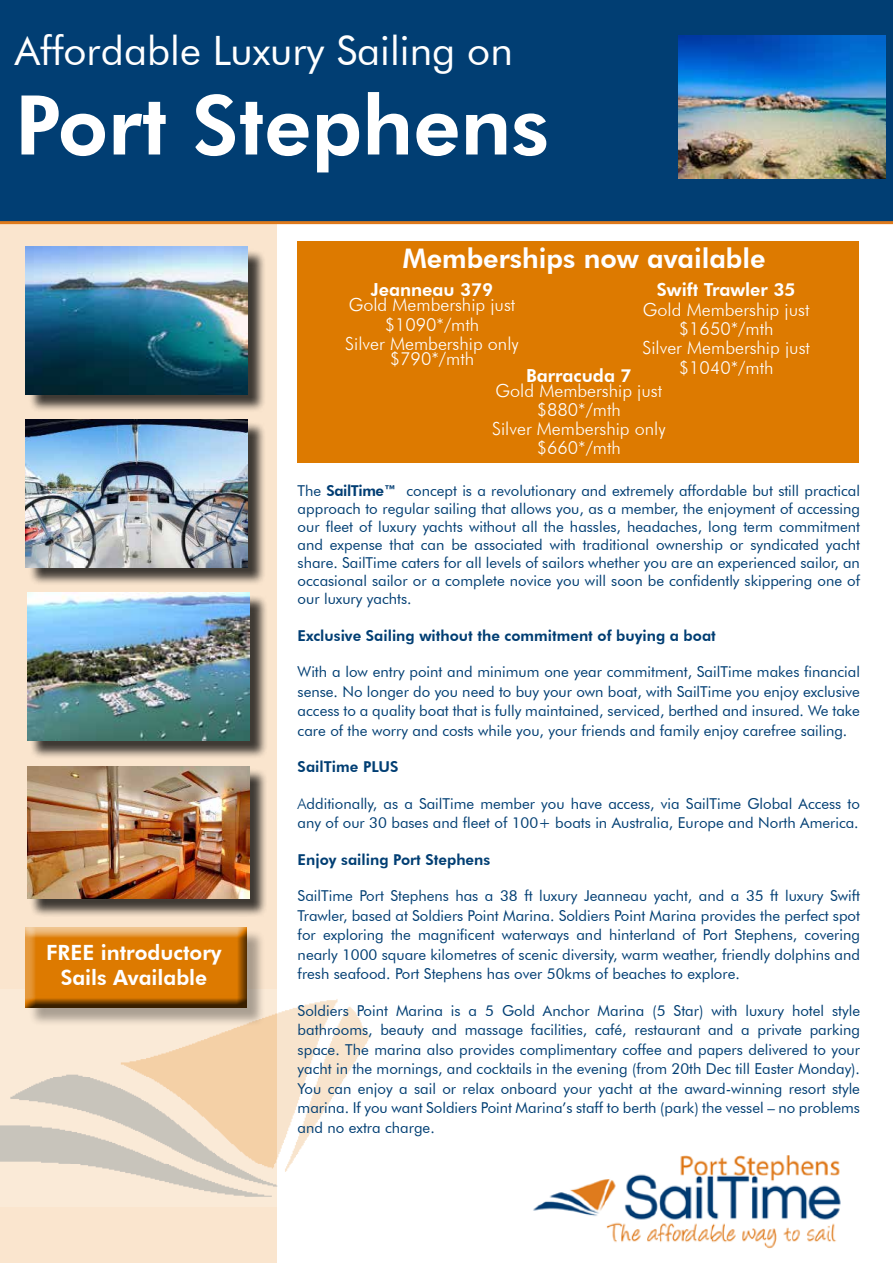
<style>
.page{position:relative;width:893px;height:1263px;background:#fff}
.page>*{position:absolute;margin:0;border:0;box-sizing:border-box;transform-origin:0 0}
.t1{font:800 82.5px "Futura BT";color:#fff}
.t2{font:40.5px "Futura BT";color:#fff}
.t3{font:800 27px "Futura BT";color:#fff}
.t4{font:800 21px/25.2px "Futura BT";color:#fff;text-align:center}
.t5{font:300 18px/19.2px "Futura BT";color:#fff;text-align:center}
.t6{font:800 18px "Futura BT";color:#fff}
.t7{font:15px/19.5px "Futura BT";color:#013e73;text-align:justify}
.t8{font:800 15px "Futura BT";color:#013e73}
.s1{font-weight:800;color:#003d73}
.s2{font-weight:300}
</style>
<div class="page">
<div style="left:298px;top:241px;width:561px;height:221px;background:#dd7a00"></div>
<div style="left:0;top:219px;width:277px;height:1044px;background:#fae5ce"></div>
<img style="left:0;top:990px;width:371px;height:207px">
<div style="left:0;top:0;width:893px;height:223px;background:#013e73"></div>
<hr style="left:0;top:221px;width:893px;height:3px;background:#de7a1c">
<div style="left:28px;top:929px;width:237px;height:98px;background:#000;opacity:.32"></div>
<div style="left:26px;top:927px;width:223px;height:81px;background:#000;opacity:.75"></div>
<div style="left:28px;top:421px;width:238px;height:165px;background:#000;opacity:.75"></div>
<img style="left:26px;top:419px;width:222px;height:148px">
<div style="left:29px;top:769px;width:239px;height:149px;background:#000;opacity:.75"></div>
<img style="left:27px;top:766px;width:223px;height:133px">
<div style="left:30px;top:595px;width:238px;height:164px;background:#000;opacity:.75"></div>
<img style="left:27px;top:592px;width:223px;height:149px">
<div style="left:28px;top:249px;width:238px;height:164px;background:#000;opacity:.75"></div>
<img style="left:26px;top:247px;width:222px;height:147px">
<img style="left:678px;top:35px;width:207px;height:143px">
<img style="left:533px;top:1155px;width:308px;height:94px">
<h2 class="t2" style="left:15px;top:26px;width:499px">Affordable Luxury Sailing on</h2>
<h1 class="t1" style="left:15px;top:75px;width:536px">Port Stephens</h1>
<h3 class="t3" style="left:403px;top:242px;width:365px">Memberships now available</h3>
<h3 class="t4" style="left:46px;top:940px;width:177px">FREE introductory<br>Sails Available</h3>
<p class="t6" style="left:657px;top:279px;width:140px">Swift Trawler 35</p>
<p class="t5" style="left:642px;top:300px;width:169px">Gold Membership just $1650*/mth<br>Silver Membership just $1040*/mth</p>
<p class="t6" style="left:371px;top:279px;width:124px">Jeanneau 379</p>
<p class="t5" style="left:345px;top:295px;width:175px">Gold Membership just $1090*/mth<br>Silver Membership only</p>
<p class="t5" style="left:390px;top:349px;width:86px">$790*/mth</p>
<p class="t6" style="left:526px;top:364px;width:107px">Barracuda 7</p>
<p class="t5" style="left:492px;top:380px;width:175px">Gold Membership just $880*/mth<br>Silver Membership only $660*/mth</p>
<p class="t7" style="left:298px;top:482px;width:564px;line-height:18px">The <span class="s1">SailTime™</span> concept is a revolutionary and extremely affordable but still practical approach to regular sailing that allows you, as a member, the enjoyment of accessing our fleet of luxury yachts without all the hassles, headaches, long term commitment and expense that can be associated with traditional ownership or syndicated yacht share. SailTime caters for all levels of sailors whether you are an experienced sailor, an occasional sailor or a complete novice you will soon be confidently skippering one of our luxury yachts.</p>
<p class="t8" style="left:298px;top:626px;width:420px">Exclusive Sailing without the commitment of buying a boat</p>
<p class="t7" style="left:298px;top:662px;width:564px">With a low entry point and minimum one year commitment, SailTime makes financial sense. No longer do you need to buy your own boat, with SailTime you enjoy exclusive access to a quality boat that is fully maintained, serviced, berthed and insured. We take care of the worry and costs while you, your friends and family enjoy carefree sailing.</p>
<p class="t8" style="left:298px;top:758px;width:102px">SailTime PLUS</p>
<p class="t7" style="left:298px;top:793px;width:564px"><span class="s2">A</span>dditionally, as a SailTime member you have access, via SailTime Global Access to any of our 30 bases and fleet of 100+ boats in Australia, Europe and North America.</p>
<p class="t8" style="left:298px;top:850px;width:194px">Enjoy sailing Port Stephens</p>
<p class="t7" style="left:298px;top:886px;width:564px">SailTime Port Stephens has a 38 ft luxury Jeanneau yacht, and a 35 ft luxury Swift Trawler, based at Soldiers Point Marina. Soldiers Point Marina provides the perfect spot for exploring the magnificent waterways and hinterland of Port Stephens, covering nearly 1000 square kilometres of scenic diversity, warm weather, friendly dolphins and fresh seafood. Port Stephens has over 50kms of beaches to explore.</p>
<p class="t7" style="left:298px;top:1000px;width:564px">Soldiers Point Marina is a 5 Gold Anchor Marina (5 Star) with luxury hotel style bathrooms, beauty and massage facilities, café, restaurant and a private parking space. The marina also provides complimentary coffee and papers delivered to your yacht in the mornings, and cocktails in the evening (from 20th Dec till Easter Monday).<br>You can enjoy a sail or relax onboard your yacht at the award-winning resort style marina. If you want Soldiers Point Marina’s staff to berth (park) the vessel – no problems and no extra charge.</p>
</div>
